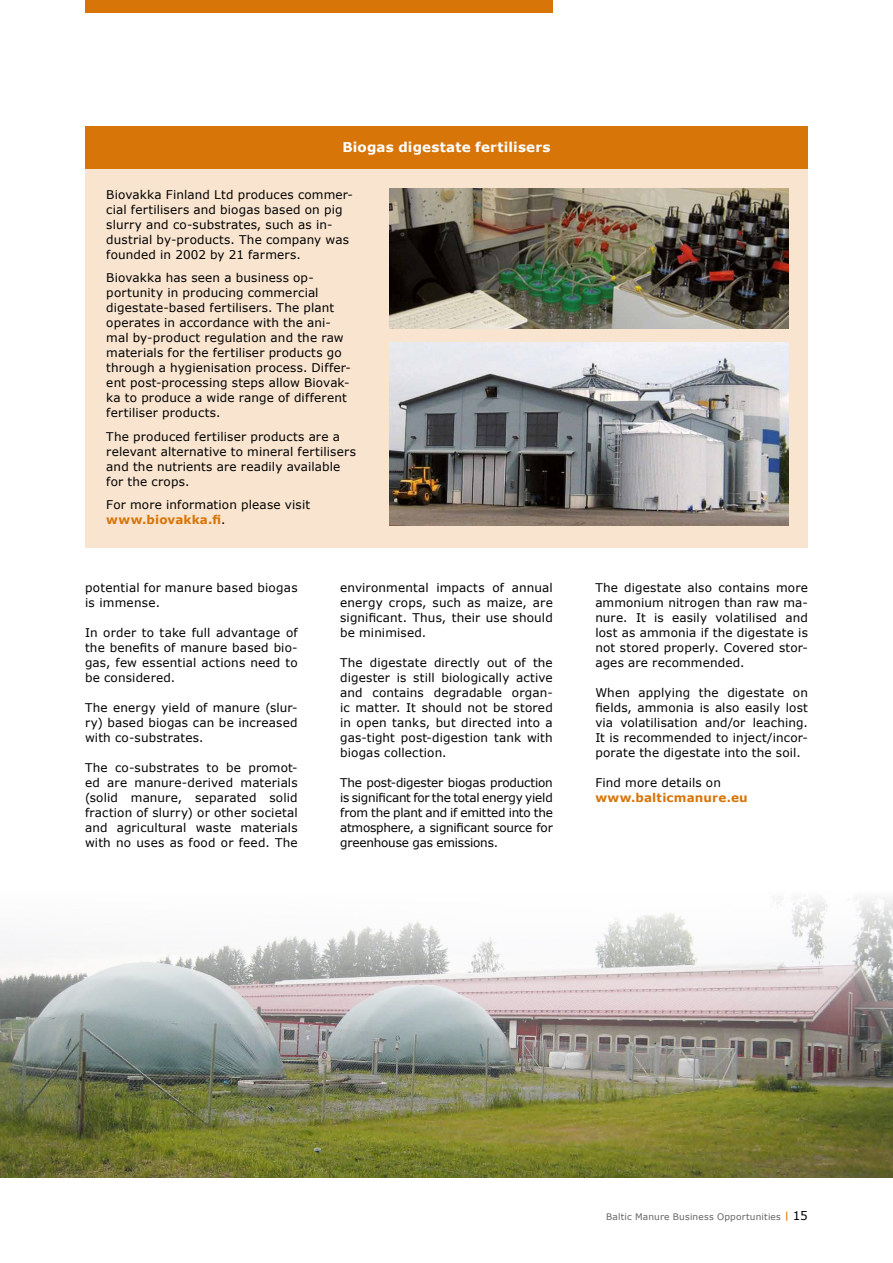
<style>
.page{position:relative;width:893px;height:1263px;background:#fff}
.page>*{position:absolute;margin:0;border:0;box-sizing:border-box;transform-origin:0 0}
.t1{font:700 13.5px "Verdana";letter-spacing:.015em;color:#fff}
.t2{font:12px/15px "Verdana";letter-spacing:.015em;color:#000;text-align:justify}
.t3{font:700 12px "Verdana";letter-spacing:.015em;color:#d77509}
.t4{font:9px "Verdana";letter-spacing:.025em;color:#636362}
.s1{font-weight:700;color:#d77509}
.s2{font-size:12px;color:#000}
</style>
<div class="page">
<div style="left:85px;top:0;width:468px;height:13px;background:#d77509"></div>
<div style="left:85px;top:168px;width:723px;height:379px;background:#f8e4cf"></div>
<img style="left:389px;top:188px;width:400px;height:141px">
<img style="left:0;top:897px;width:893px;height:281px">
<img style="left:389px;top:343px;width:400px;height:183px">
<div style="left:85px;top:126px;width:723px;height:42px;background:#d77509"></div>
<p class="t1" style="left:343px;top:138px;width:209px">Biogas digestate fertilisers</p>
<p class="t2" style="left:106px;top:187px;width:248px;text-align:left">Biovakka Finland Ltd produces commer&shy;cial fertilisers and biogas based on pig slurry and co-substrates, such as in&shy;dustrial by-products. The company was founded in 2002 by 21 farmers.</p>
<p class="t2" style="left:106px;top:270px;width:246px;text-align:left">Biovakka has seen a business op&shy;portunity in producing commercial digestate-based fertilisers. The plant operates in accordance with the ani&shy;mal by-product regulation and the raw materials for the fertiliser products go through a hygienisation process. Differ&shy;ent post-processing steps allow Biovak&shy;ka to produce a wide range of different fertiliser products.</p>
<p class="t2" style="left:106px;top:429px;width:251px;text-align:left">The produced fertiliser products are a relevant alternative to mineral fertilisers and the nutrients are readily available for the crops.</p>
<p class="t2" style="left:106px;top:497px;width:205px">For more information please visit <span class="s1">www.biovakka.fi</span>.</p>
<p class="t2" style="left:85px;top:580px;width:214px">potential for manure based biogas is immense.</p>
<p class="t2" style="left:85px;top:625px;width:214px">In order to take full advantage of the benefits of manure based bio&shy;gas, few essential actions need to be considered.</p>
<p class="t2" style="left:85px;top:700px;width:214px">The energy yield of manure (slur&shy;ry) based biogas can be increased with co-substrates.</p>
<p class="t2" style="left:85px;top:760px;width:214px">The co-substrates to be promot&shy;ed are manure-derived materials (solid manure, separated solid fraction of slurry) or other societal and agricultural waste materials with no uses as food or feed. The</p>
<p class="t2" style="left:340px;top:580px;width:214px">environmental impacts of annual energy crops, such as maize, are significant. Thus, their use should be minimised.</p>
<p class="t2" style="left:340px;top:655px;width:214px">The digestate directly out of the digester is still biologically active and contains degradable organ&shy;ic matter. It should not be stored in open tanks, but directed into a gas-tight post-digestion tank with biogas collection.</p>
<p class="t2" style="left:340px;top:775px;width:214px">The post-digester biogas production is significant for the total energy yield from the plant and if emitted into the atmosphere, a significant source for greenhouse gas emissions.</p>
<p class="t2" style="left:595px;top:580px;width:214px">The digestate also contains more ammonium nitrogen than raw ma&shy;nure. It is easily volatilised and lost as ammonia if the digestate is not stored properly. Covered stor&shy;ages are recommended.</p>
<p class="t2" style="left:595px;top:685px;width:214px">When applying the digestate on fields, ammonia is also easily lost via volatilisation and/or leaching.<br>It is recommended to inject/incor&shy;porate the digestate into the soil.</p>
<p class="t2" style="left:595px;top:775px;width:127px">Find more details on</p>
<p class="t3" style="left:595px;top:789px;width:154px">www.balticmanure.eu</p>
<p class="t4" style="left:606px;top:1210px;width:203px">Baltic Manure Business Opportunities <sup>|</sup> <span class="s2">15</span></p>
</div>
